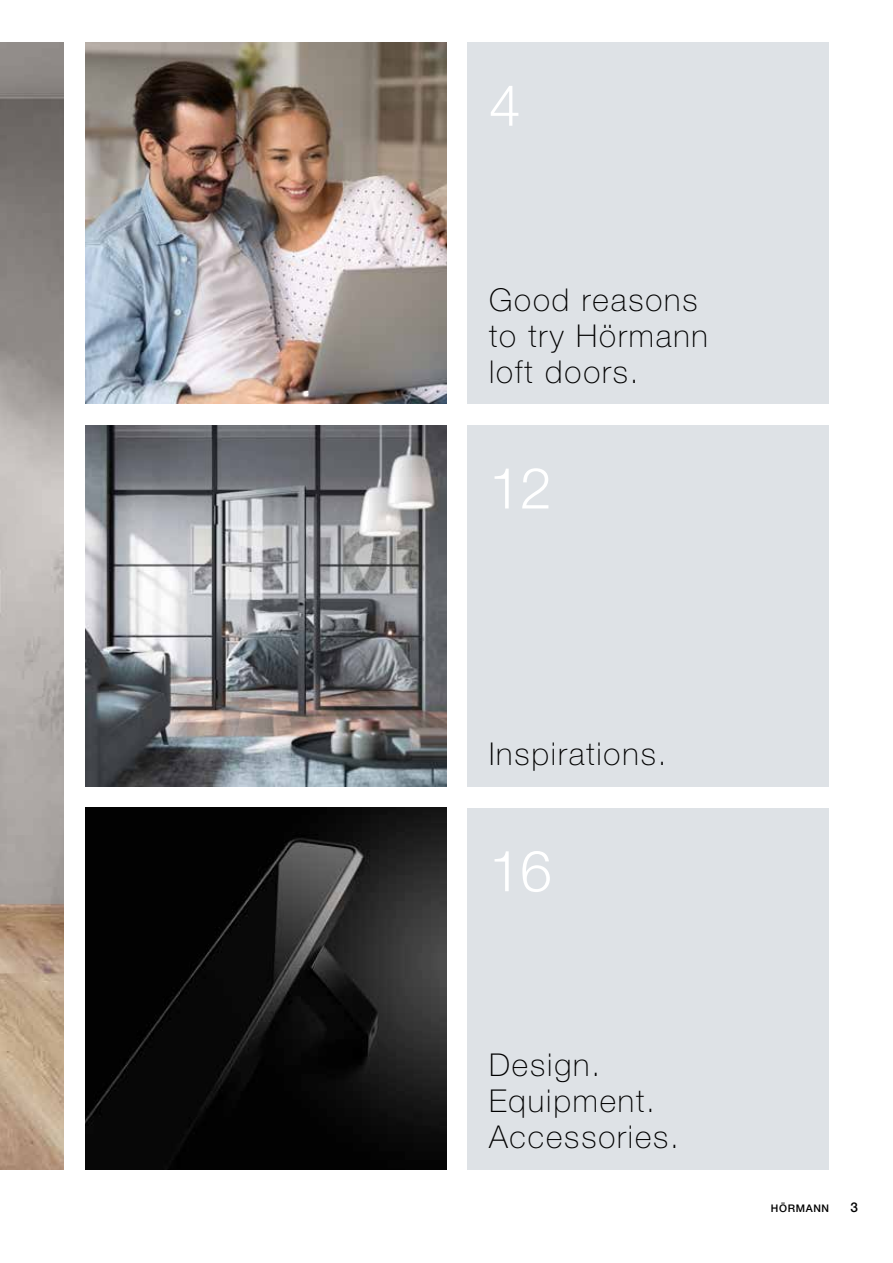
<style>
.page{position:relative;width:893px;height:1263px;background:#fff}
.page>*{position:absolute;margin:0;border:0;box-sizing:border-box;transform-origin:0 0}
.t1{font:300 57px "Hoermann Helvetica Neue";color:#fff}
.t2{font:100 31.5px/36px "Hoermann Helvetica Neue";letter-spacing:.06em;color:#000}
.t3{font:500 13.5px "Hoermann Helvetica Neue";color:#000}
.t4{font:500 10.5px "Hoermann Helvetica Neue";letter-spacing:.06em;color:#000}
</style>
<div class="page">
<div style="left:468px;top:808px;width:361px;height:361px;background:#dee2e6"></div>
<div style="left:468px;top:43px;width:361px;height:361px;background:#dee2e6"></div>
<div style="left:468px;top:425px;width:361px;height:362px;background:#dee2e6"></div>
<img style="left:85px;top:808px;width:361px;height:361px">
<img style="left:85px;top:425px;width:361px;height:362px">
<img style="left:85px;top:43px;width:361px;height:361px">
<img style="left:0;top:43px;width:64px;height:1126px">
<h1 class="t1" style="left:489px;top:65px;width:33px">4</h1>
<p class="t2" style="left:489px;top:279px;width:220px">Good reasons to try Hörmann loft doors.</p>
<h1 class="t1" style="left:489px;top:448px;width:64px">12</h1>
<p class="t2" style="left:489px;top:734px;width:179px">Inspirations.</p>
<h1 class="t1" style="left:489px;top:831px;width:64px">16</h1>
<p class="t2" style="left:489px;top:1045px;width:192px">Design.<br>Equipment.<br>Accessories.</p>
<p class="t4" style="left:771px;top:1201px;width:60px">HÖRMANN</p>
<p class="t3" style="left:850px;top:1198px;width:9px">3</p>
</div>
